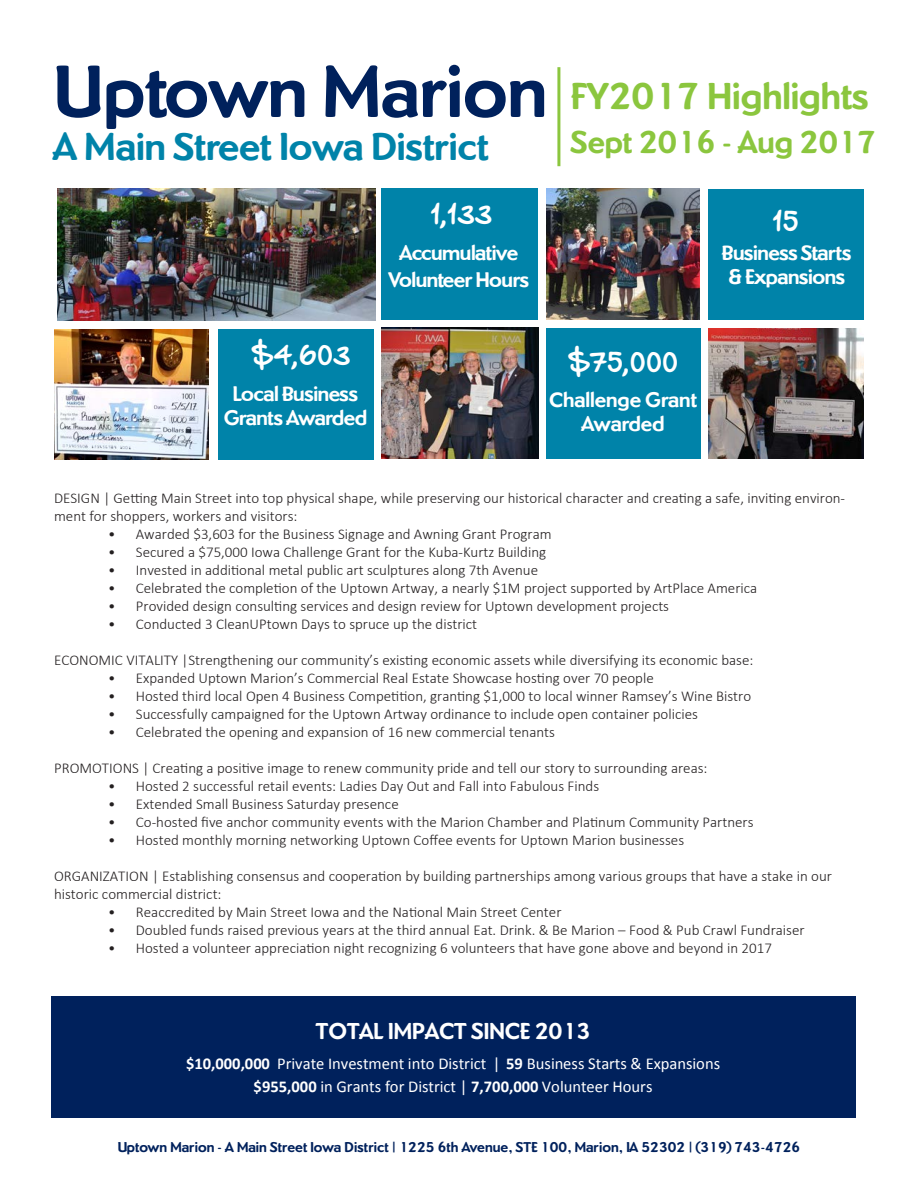
<style>
.page{position:relative;width:918px;height:1188px;background:#fff}
.page>*{position:absolute;margin:0;border:0;box-sizing:border-box;transform-origin:0 0}
.t1{font:700 76.5px "Dundee";color:#00215c}
.t2{font:700 40.5px "Dundee";color:#0083a9}
.t3{font:700 39px "Dundee";color:#8bc63e}
.t4{font:700 33px "Dundee";color:#8bc63e}
.t5{font:700 24px "Dundee";color:#fff}
.t6{font:700 21.9px/24px "Dundee";letter-spacing:-.02em;color:#fff;text-align:center}
.t7{font:700 21.9px/24px "Dundee";color:#fff;text-align:center}
.t8{font:21.9px "Hand Of Sean Demo";color:#fff}
.t9{font:16.5px/23.2px "Calibri";color:#fff;text-align:center}
.t10{font:300 15px/18px "Calibri";color:#231f20}
.t11{font:700 14.85px "Dundee";letter-spacing:.01em;color:#00215c}
.s1{font-weight:700}
</style>
<div class="page">
<div style="left:218px;top:329px;width:155px;height:131px;background:#0083a9"></div>
<div style="left:546px;top:328px;width:154px;height:131px;background:#0083a9"></div>
<div style="left:381px;top:189px;width:157px;height:131px;background:#0083a9"></div>
<div style="left:708px;top:189px;width:156px;height:131px;background:#0083a9"></div>
<hr style="left:557px;top:67px;width:3px;height:99px;background:#8bc63e">
<img style="left:708px;top:329px;width:156px;height:129px">
<img style="left:54px;top:329px;width:155px;height:130px">
<img style="left:57px;top:189px;width:319px;height:131px">
<img style="left:381px;top:328px;width:157px;height:131px">
<img style="left:546px;top:189px;width:154px;height:131px">
<div style="left:51px;top:996px;width:805px;height:122px;background:#00215c"></div>
<h1 class="t1" style="left:54px;top:39px;width:495px">Uptown Marion</h1>
<h2 class="t2" style="left:53px;top:119px;width:437px">A Main Street Iowa District</h2>
<h3 class="t8" style="left:430px;top:204px;width:63px">1,133</h3>
<h3 class="t6" style="left:389px;top:239px;width:142px;line-height:26.4px">Accumulative<br>Volunteer Hours</h3>
<h3 class="t3" style="left:571px;top:73px;width:299px">FY2017 Highlights</h3>
<h3 class="t4" style="left:571px;top:122px;width:307px">Sept 2016 - Aug 2017</h3>
<h3 class="t8" style="left:773px;top:210px;width:27px">15</h3>
<h3 class="t6" style="left:722px;top:240px;width:131px;text-align:left">Business Starts &amp; Expansions</h3>
<h3 class="t8" style="left:252px;top:345px;width:100px">$4,603</h3>
<h3 class="t6" style="left:224px;top:381px;width:145px">Local Business<br>Grants Awarded</h3>
<h3 class="t8" style="left:569px;top:351px;width:111px">$75,000</h3>
<h3 class="t7" style="left:549px;top:387px;width:149px">Challenge Grant<br>Awarded</h3>
<p class="t10" style="left:54px;top:489px;width:793px">DESIGN | Getting Main Street into top physical shape, while preserving our historical character and creating a safe, inviting environ&shy;ment for shoppers, workers and visitors:</p>
<p class="t10" style="left:108px;top:525px;width:445px">• Awarded $3,603 for the Business Signage and Awning Grant Program</p>
<p class="t10" style="left:108px;top:543px;width:440px">• Secured a $75,000 Iowa Challenge Grant for the Kuba-Kurtz Building</p>
<p class="t10" style="left:108px;top:561px;width:432px">• Invested in additional metal public art sculptures along 7th Avenue</p>
<p class="t10" style="left:108px;top:579px;width:651px">• Celebrated the completion of the Uptown Artway, a nearly $1M project supported by ArtPlace America</p>
<p class="t10" style="left:108px;top:597px;width:563px">• Provided design consulting services and design review for Uptown development projects</p>
<p class="t10" style="left:108px;top:615px;width:371px">• Conducted 3 CleanUPtown Days to spruce up the district</p>
<p class="t10" style="left:54px;top:651px;width:701px">ECONOMIC VITALITY |Strengthening our community’s existing economic assets while diversifying its economic base:</p>
<p class="t10" style="left:108px;top:669px;width:547px">• Expanded Uptown Marion’s Commercial Real Estate Showcase hosting over 70 people</p>
<p class="t10" style="left:108px;top:687px;width:645px">• Hosted third local Open 4 Business Competition, granting $1,000 to local winner Ramsey’s Wine Bistro</p>
<p class="t10" style="left:108px;top:705px;width:591px">• Successfully campaigned for the Uptown Artway ordinance to include open container policies</p>
<p class="t10" style="left:108px;top:723px;width:448px">• Celebrated the opening and expansion of 16 new commercial tenants</p>
<p class="t10" style="left:54px;top:759px;width:655px">PROMOTIONS | Creating a positive image to renew community pride and tell our story to surrounding areas:</p>
<p class="t10" style="left:108px;top:777px;width:493px">• Hosted 2 successful retail events: Ladies Day Out and Fall into Fabulous Finds</p>
<p class="t10" style="left:108px;top:795px;width:292px">• Extended Small Business Saturday presence</p>
<p class="t10" style="left:108px;top:813px;width:647px">• Co-hosted five anchor community events with the Marion Chamber and Platinum Community Partners</p>
<p class="t10" style="left:108px;top:831px;width:578px">• Hosted monthly morning networking Uptown Coffee events for Uptown Marion businesses</p>
<p class="t10" style="left:54px;top:867px;width:779px">ORGANIZATION | Establishing consensus and cooperation by building partnerships among various groups that have a stake in our historic commercial district:</p>
<p class="t10" style="left:108px;top:903px;width:455px">• Reaccredited by Main Street Iowa and the National Main Street Center</p>
<p class="t10" style="left:108px;top:921px;width:698px">• Doubled funds raised previous years at the third annual Eat. Drink. &amp; Be Marion – Food &amp; Pub Crawl Fundraiser</p>
<p class="t10" style="left:108px;top:939px;width:666px">• Hosted a volunteer appreciation night recognizing 6 volunteers that have gone above and beyond in 2017</p>
<h3 class="t5" style="left:316px;top:1017px;width:276px">TOTAL IMPACT SINCE 2013</h3>
<p class="t9" style="left:186px;top:1052px;width:536px"><span class="s1">$10,000,000</span> Private Investment into District | <span class="s1">59</span> Business Starts &amp; Expansions <span class="s1">$955,000</span> in Grants for District | <span class="s1">7,700,000</span> Volunteer Hours</p>
<h3 class="t6" style="left:413px;top:1024px;width:93px">Campaign</h3>
<p class="t11" style="left:118px;top:1138px;width:684px">Uptown Marion - A Main Street Iowa District | 1225 6th Avenue, STE 100, Marion, IA 52302 | (319) 743-4726</p>
</div>
